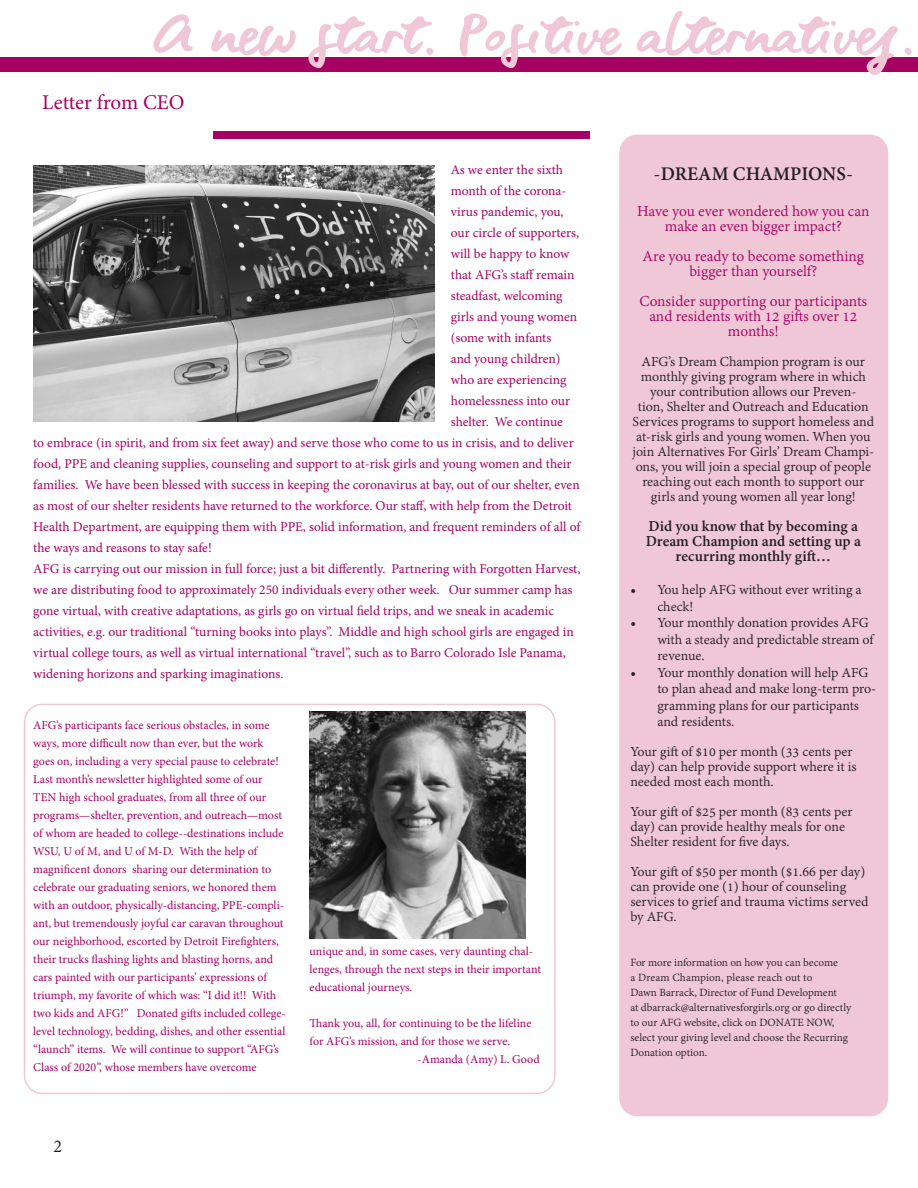
<style>
.page{position:relative;width:918px;height:1188px;background:#fff}
.page>*{position:absolute;margin:0;border:0;box-sizing:border-box;transform-origin:0 0}
.t1{font:700 21px "Adobe Devanagari";color:#231f20}
.t2{font:21px "Minion Pro";color:#a70063}
.t3{font:18px "Minion Pro";color:#231f20}
.t4{font:16.5px/15px "Adobe Devanagari";color:#a70063;text-align:center}
.t5{font:700 16.5px/15px "Adobe Devanagari";color:#231f20;text-align:center}
.t6{font:15px/15px "Adobe Devanagari";color:#231f20}
.t7{font:13.5px/21px "Minion Pro";letter-spacing:-.005em;color:#a70063}
.t8{font:12px/18px "Minion Pro";color:#a70063}
.t9{font:12px/15px "Adobe Devanagari";color:#231f20}
.s1{font-weight:400}
</style>
<div class="page">
<div style="left:24px;top:704px;width:532px;height:390px;border:2px solid #f0c7d6;border-radius:18px"></div>
<div style="left:0;top:57px;width:918px;height:15px;background:#a70063"></div>
<svg style="left:153px;top:11px;width:759px;height:64px"></svg>
<div style="left:619px;top:135px;width:269px;height:981px;background:#f0c7d6;border-radius:18px"></div>
<div style="left:213px;top:131px;width:377px;height:7px;background:#a70063"></div>
<img style="left:310px;top:712px;width:216px;height:226px">
<img style="left:33px;top:165px;width:402px;height:256px">
<p class="t2" style="left:42px;top:88px;width:144px">Letter from CEO</p>
<p class="t7" style="left:451px;top:159px;width:114px">As we enter the sixth</p>
<p class="t7" style="left:451px;top:180px;width:117px">month of the corona-</p>
<p class="t7" style="left:451px;top:201px;width:114px">virus pandemic, you,</p>
<p class="t7" style="left:451px;top:222px;width:130px">our circle of supporters,</p>
<p class="t7" style="left:451px;top:243px;width:120px">will be happy to know</p>
<p class="t7" style="left:451px;top:264px;width:125px">that AFG’s staff remain</p>
<p class="t7" style="left:451px;top:285px;width:113px">steadfast, welcoming</p>
<p class="t7" style="left:451px;top:306px;width:128px">girls and young women</p>
<p class="t7" style="left:451px;top:327px;width:102px">(some with infants</p>
<p class="t7" style="left:451px;top:348px;width:111px">and young children)</p>
<p class="t7" style="left:451px;top:369px;width:117px">who are experiencing</p>
<p class="t7" style="left:451px;top:390px;width:121px">homelessness into our</p>
<p class="t7" style="left:451px;top:411px;width:114px">shelter. We continue</p>
<p class="t7" style="left:33px;top:432px;width:542px">to embrace (in spirit, and from six feet away) and serve those who come to us in crisis, and to deliver</p>
<p class="t7" style="left:33px;top:453px;width:540px">food, PPE and cleaning supplies, counseling and support to at-risk girls and young women and their</p>
<p class="t7" style="left:33px;top:474px;width:548px">families. We have been blessed with success in keeping the coronavirus at bay, out of our shelter, even</p>
<p class="t7" style="left:33px;top:495px;width:540px">as most of our shelter residents have returned to the workforce. Our staff, with help from the Detroit</p>
<p class="t7" style="left:33px;top:516px;width:549px">Health Department, are equipping them with PPE, solid information, and frequent reminders of all of</p>
<p class="t7" style="left:33px;top:537px;width:180px">the ways and reasons to stay safe!</p>
<p class="t7" style="left:33px;top:558px;width:549px">AFG is carrying out our mission in full force; just a bit differently. Partnering with Forgotten Harvest, we are distributing food to approximately 250 individuals every other week. Our summer camp has gone virtual, with creative adaptations, as girls go on virtual field trips, and we sneak in academic activities, e.g. our traditional “turning books into plays”. Middle and high school girls are engaged in virtual college tours, as well as virtual international “travel”, such as to Barro Colorado Isle Panama, widening horizons and sparking imaginations.</p>
<p class="t8" style="left:33px;top:716px;width:254px">AFG’s participants face serious obstacles, in some ways, more difficult now than ever, but the work goes on, including a very special pause to celebrate!<br>Last month’s newsletter highlighted some of our TEN high school graduates, from all three of our programs—shelter, prevention, and outreach—most of whom are headed to college--destinations include WSU, U of M, and U of M-D. With the help of magnificent donors sharing our determination to celebrate our graduating seniors, we honored them with an outdoor, physically-distancing, PPE-compli&shy;ant, but tremendously joyful car caravan throughout our neighborhood, escorted by Detroit Firefighters, their trucks flashing lights and blasting horns, and cars painted with our participants’ expressions of triumph, my favorite of which was: “I did it!! With two kids and AFG!” Donated gifts included college&shy;level technology, bedding, dishes, and other essential “launch” items. We will continue to support “AFG’s Class of 2020”, whose members have overcome</p>
<p class="t8" style="left:310px;top:943px;width:233px">unique and, in some cases, very daunting chal&shy;lenges, through the next steps in their important educational journeys.</p>
<p class="t8" style="left:310px;top:1015px;width:223px">Thank you, all, for continuing to be the lifeline for AFG’s mission, and for those we serve.</p>
<p class="t8" style="left:418px;top:1051px;width:124px">-Amanda (Amy) L. Good</p>
<p class="t3" style="left:53px;top:1134px;width:10px">2</p>
<p class="t1" style="left:654px;top:162px;width:201px"><span class="s1">-</span>DREAM CHAMPIONS<span class="s1">-</span></p>
<p class="t4" style="left:637px;top:205px;width:234px">Have you ever wondered how you can make an even bigger impact?</p>
<p class="t4" style="left:643px;top:250px;width:223px">Are you ready to become something bigger than yourself?</p>
<p class="t4" style="left:639px;top:295px;width:229px">Consider supporting our participants and residents with 12 gifts over 12 months!</p>
<p class="t6" style="left:632px;top:356px;width:243px;text-align:center">AFG’s Dream Champion program is our monthly giving program where in which your contribution allows our Preven-<br>tion, Shelter and Outreach and Education Services programs to support homeless and at-risk girls and young women. When you join Alternatives For Girls’ Dream Champi&shy;ons, you will join a special group of people reaching out each month to support our girls and young women all year long!</p>
<p class="t5" style="left:646px;top:521px;width:217px">Did you know that by becoming a<br>Dream Champion and setting up a recurring monthly gift…</p>
<p class="t6" style="left:657px;top:583px;width:206px;line-height:16.5px;text-indent:-27px">• You help AFG without ever writing a check!</p>
<p class="t6" style="left:657px;top:616px;width:218px;line-height:16.5px;text-indent:-27px">• Your monthly donation provides AFG with a steady and predictable stream of revenue.</p>
<p class="t6" style="left:657px;top:665px;width:220px;line-height:16.5px;text-indent:-27px">• Your monthly donation will help AFG to plan ahead and make long-term pro&shy;gramming plans for our participants and residents.</p>
<p class="t6" style="left:630px;top:746px;width:228px">Your gift of $10 per month (33 cents per day) can help provide support where it is needed most each month.</p>
<p class="t6" style="left:630px;top:806px;width:224px">Your gift of $25 per month (83 cents per day) can provide healthy meals for one<br>Shelter resident for five days.</p>
<p class="t6" style="left:630px;top:866px;width:240px">Your gift of $50 per month ($1.66 per day) can provide one (1) hour of counseling services to grief and trauma victims served by AFG.</p>
<p class="t9" style="left:630px;top:956px;width:222px">For more information on how you can become<br>a Dream Champion, please reach out to<br>Dawn Barrack, Director of Fund Development<br>at dbarrack@alternativesforgirls.org or go directly to our AFG website, click on DONATE NOW, select your giving level and choose the Recurring Donation option.</p>
</div>
